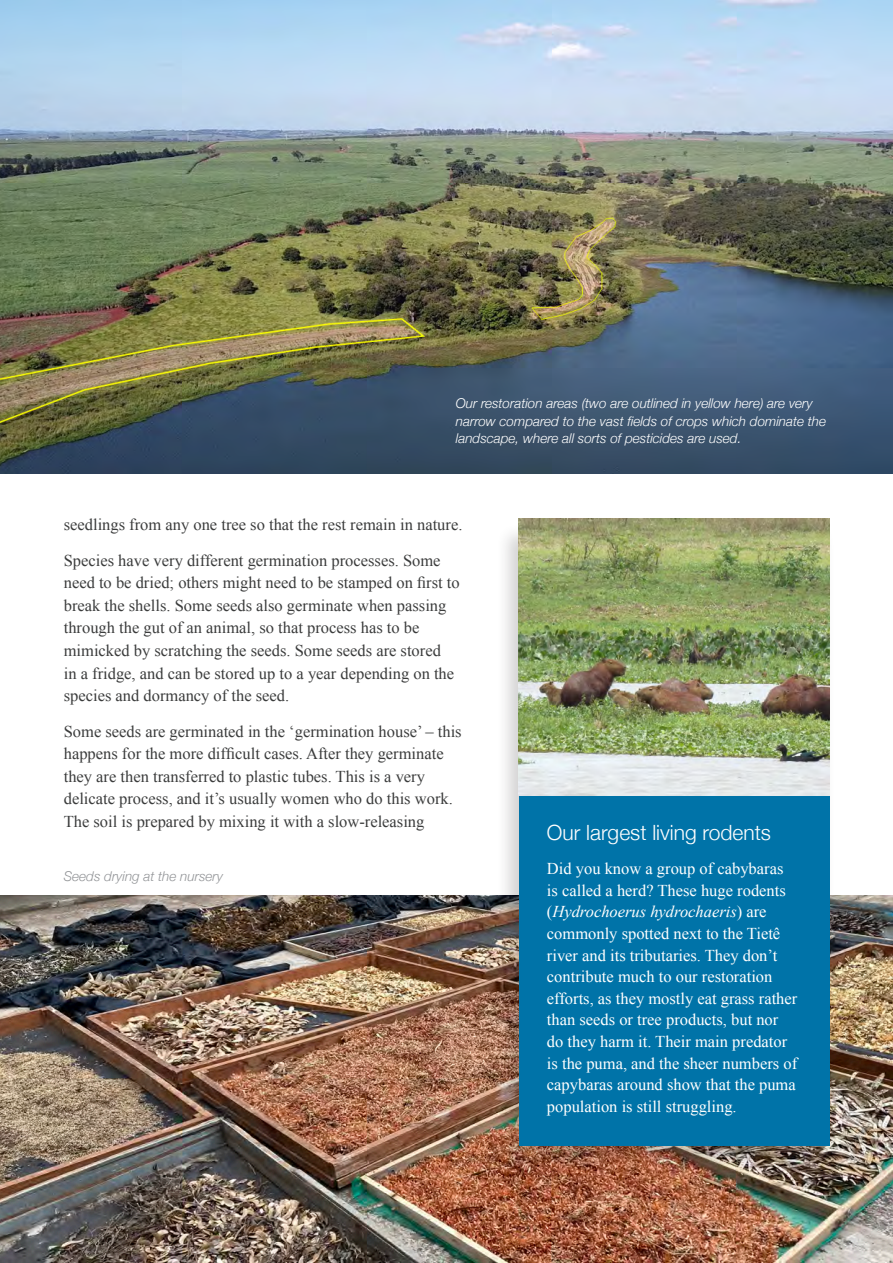
<style>
.page{position:relative;width:893px;height:1263px;background:#fff}
.page>*{position:absolute;margin:0;border:0;box-sizing:border-box;transform-origin:0 0}
.intro_white{font:300 21px "Helvetica Neue";color:#fff}
.body_black{font:16.5px/22.6px "Times New Roman";color:#3b3c3c}
.body_white{font:16.5px/21.6px "Times New Roman";color:#fff}
.small_print{font:italic 300 13.5px/17.2px "Helvetica Neue";color:#fff}
.small_print-2{font:italic 300 13.5px "Helvetica Neue";color:#939598}
.s1{font-style:italic}
</style>
<div class="page">
<img style="left:0;top:896px;width:893px;height:367px">
<img style="left:0;top:0;width:893px;height:473px">
<div style="left:496px;top:523px;width:339px;height:649px;background:#231f20;opacity:.2"></div>
<div style="left:519px;top:525px;width:310px;height:621px;background:#0073a8"></div>
<img style="left:519px;top:519px;width:310px;height:276px">
<p class="small_print" style="left:456px;top:394px;width:372px">Our restoration areas (two are outlined in yellow here) are very narrow compared to the vast fields of crops which dominate the landscape, where all sorts of pesticides are used.</p>
<p class="body_black" style="left:64px;top:513px;width:400px">seedlings from any one tree so that the rest remain in nature.</p>
<p class="body_black" style="left:64px;top:548px;width:397px">Species have very different germination processes. Some need to be dried; others might need to be stamped on first to break the shells. Some seeds also germinate when passing through the gut of an animal, so that process has to be mimicked by scratching the seeds. Some seeds are stored<br>in a fridge, and can be stored up to a year depending on the species and dormancy of the seed.</p>
<p class="body_black" style="left:64px;top:719px;width:399px">Some seeds are germinated in the ‘germination house’ – this happens for the more difficult cases. After they germinate they are then transferred to plastic tubes. This is a very delicate process, and it’s usually women who do this work.<br>The soil is prepared by mixing it with a slow-releasing</p>
<p class="small_print-2" style="left:64px;top:866px;width:161px">Seeds drying at the nursery</p>
<p class="intro_white" style="left:547px;top:815px;width:226px">Our largest living rodents</p>
<p class="body_white" style="left:547px;top:857px;width:252px">Did you know a group of cabybaras is called a herd? These huge rodents (<span class="s1">Hydrochoerus hydrochaeris</span>) are commonly spotted next to the Tietê river and its tributaries. They don’t contribute much to our restoration efforts, as they mostly eat grass rather than seeds or tree products, but nor do they harm it. Their main predator is the puma, and the sheer numbers of capybaras around show that the puma population is still struggling.</p>
</div>
